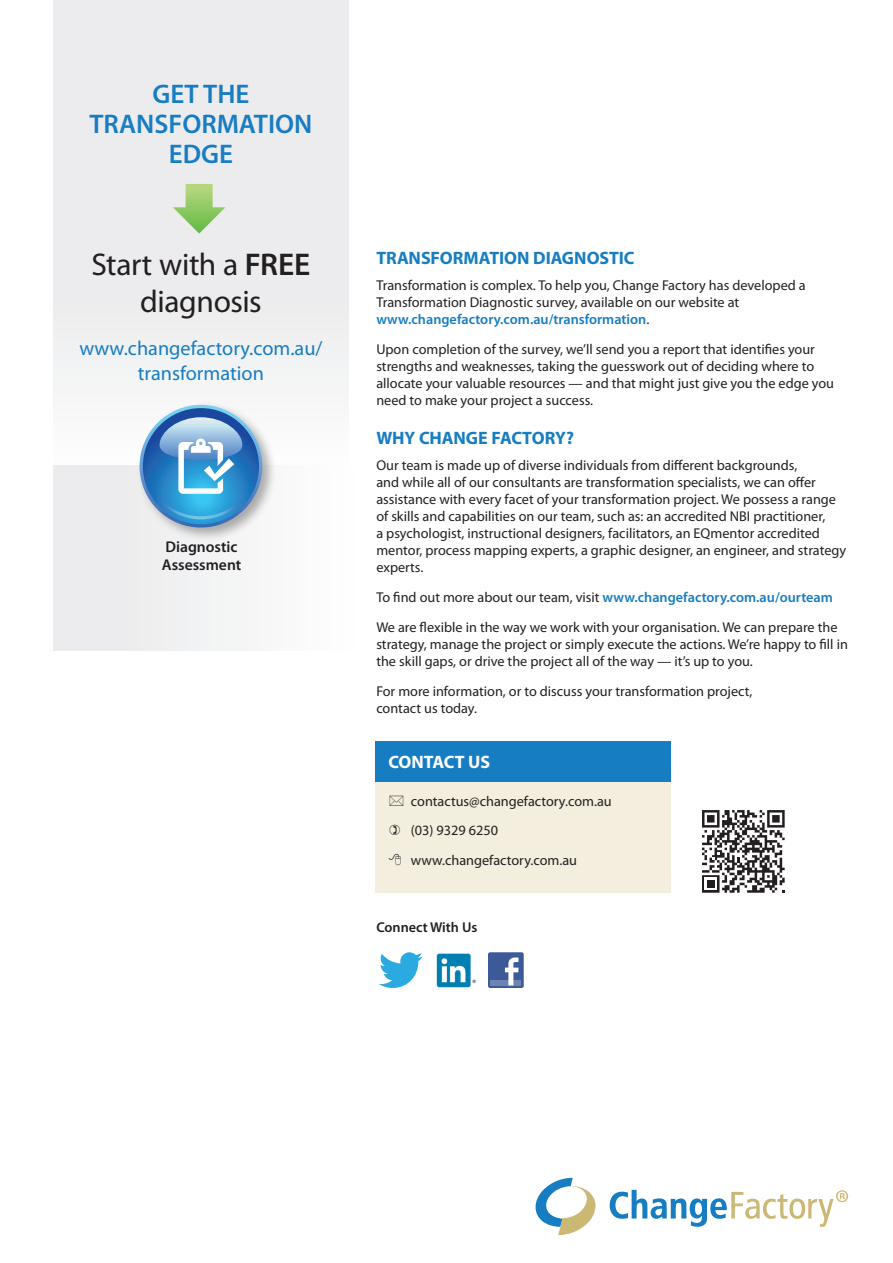
<style>
.page{position:relative;width:893px;height:1263px;background:#fff}
.page>*{position:absolute;margin:0;border:0;box-sizing:border-box;transform-origin:0 0}
.t1{font:31.5px/37.8px "Myriad Pro";letter-spacing:-.015em;color:#231f20;text-align:center}
.t2{font:600 27px "Myriad Pro";color:#177dc2}
.Body{font:20.25px/24.3px "Myriad Pro";color:#177dc2;text-align:center}
.Heading{font:700 18px "Myriad Pro";letter-spacing:-.005em;color:#177dc2}
.Heading-2{font:700 18px "Myriad Pro";letter-spacing:-.01em;color:#fff}
.t3{font:600 15.6px "Myriad Pro";color:#231f20}
.Body-2{font:14.25px/17.1px "Myriad Pro";color:#231f20}
.Body-3{font:600 14.25px "Myriad Pro";color:#177dc2}
.Body-4{font:600 14.25px "Myriad Pro";color:#231f20}
.s1{font-weight:600}
.s2{font-weight:600;color:#177dc2}
.s3{font-weight:400;color:#231f20}
</style>
<div class="page">
<svg style="left:536px;top:1178px;width:60px;height:57px"></svg>
<svg style="left:609px;top:1190px;width:239px;height:37px"></svg>
<div style="left:53px;top:0;width:296px;height:478px;background:#ececee"></div>
<div style="left:53px;top:466px;width:306px;height:185px;background:#f2f3f4"></div>
<svg style="left:173px;top:184px;width:52px;height:50px"></svg>
<div style="left:136px;top:402px;width:141px;height:140px;background:#231f20;opacity:.35"></div>
<svg style="left:140px;top:405px;width:122px;height:122px"></svg>
<svg style="left:143px;top:408px;width:116px;height:116px;background:#1d62af"></svg>
<svg style="left:157px;top:417px;width:88px;height:102px;background:#64a9d7"></svg>
<div style="left:376px;top:782px;width:295px;height:110px;background:#f3eedd"></div>
<div style="left:376px;top:741px;width:295px;height:41px;background:#177dc2"></div>
<svg style="left:702px;top:810px;width:83px;height:83px"></svg>
<svg style="left:379px;top:952px;width:44px;height:36px"></svg>
<img style="left:436px;top:953px;width:40px;height:35px">
<div style="left:488px;top:952px;width:36px;height:36px;background:#3c5a98;border-radius:2px"></div>
<div style="left:491px;top:980px;width:30px;height:5px;background:#6d84b3"></div>
<svg style="left:505px;top:957px;width:14px;height:28px"></svg>
<p class="t2" style="left:152px;top:76px;width:99px">GET THE</p>
<p class="t2" style="left:89px;top:106px;width:224px">TRANSFORMATION</p>
<p class="t2" style="left:169px;top:136px;width:66px">EDGE</p>
<p class="t1" style="left:91px;top:245px;width:220px">Start with a <span class="s1">FREE </span>diagnosis</p>
<p class="Body" style="left:79px;top:336px;width:245px">www.changefactory.com.au/ transformation</p>
<p class="t3" style="left:165px;top:537px;width:74px">Diagnostic</p>
<p class="t3" style="left:162px;top:554px;width:81px">Assessment</p>
<p class="Heading" style="left:376px;top:247px;width:260px">TRANSFORMATION DIAGNOSTIC</p>
<p class="Body-2" style="left:376px;top:276px;width:431px">Transformation is complex. To help you, Change Factory has developed a<br>Transformation Diagnostic survey, available on our website at <span class="s2">www.changefactory.com.au/transformation</span>.</p>
<p class="Body-2" style="left:376px;top:340px;width:459px">Upon completion of the survey, we’ll send you a report that identifies your strengths and weaknesses, taking the guesswork out of deciding where to allocate your valuable resources — and that might just give you the edge you need to make your project a success.</p>
<p class="Heading" style="left:376px;top:426px;width:199px">WHY CHANGE FACTORY?</p>
<p class="Body-2" style="left:376px;top:456px;width:471px">Our team is made up of diverse individuals from different backgrounds,<br>and while all of our consultants are transformation specialists, we can offer assistance with every facet of your transformation project. We possess a range of skills and capabilities on our team, such as: an accredited NBI practitioner,<br>a psychologist, instructional designers, facilitators, an EQmentor accredited mentor, process mapping experts, a graphic designer, an engineer, and strategy experts.</p>
<p class="Body-3" style="left:376px;top:588px;width:458px"><span class="s3">To find out more about our team, visit</span> www.changefactory.com.au/ourteam</p>
<p class="Body-2" style="left:376px;top:618px;width:473px">We are flexible in the way we work with your organisation. We can prepare the strategy, manage the project or simply execute the actions. We’re happy to fill in the skill gaps, or drive the project all of the way — it’s up to you.</p>
<p class="Body-2" style="left:376px;top:682px;width:378px">For more information, or to discuss your transformation project, contact us today.</p>
<p class="Heading-2" style="left:388px;top:750px;width:103px">CONTACT US</p>
<p class="Body-2" style="left:411px;top:792px;width:202px">contactus@changefactory.com.au</p>
<p class="Body-2" style="left:411px;top:822px;width:89px">(03) 9329 6250</p>
<p class="Body-2" style="left:411px;top:852px;width:168px">www.changefactory.com.au</p>
<p class="Body-4" style="left:376px;top:918px;width:103px">Connect With Us</p>
</div>
